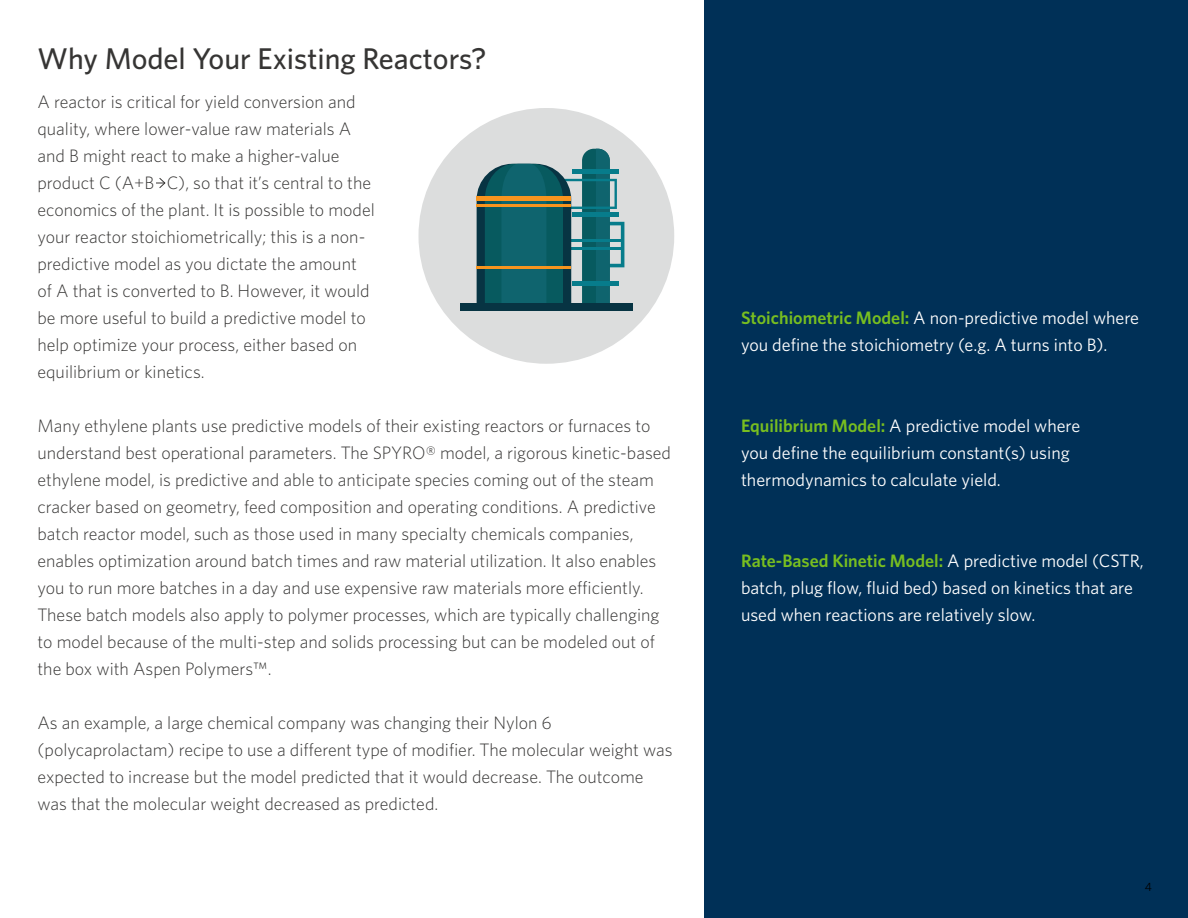
<style>
.page{position:relative;width:1188px;height:918px;background:#fff}
.page>*{position:absolute;margin:0;border:0;box-sizing:border-box;transform-origin:0 0}
.t1{font:500 30px "Whitney";color:#363534}
.t2{font:300 18px/27px "Whitney";color:#363534}
.t3{font:18px/27px "Whitney";color:#fff}
.t4{font:12px "Whitney";color:#000}
.s1{font-weight:600;color:#78be20}
</style>
<div class="page">
<div style="left:704px;top:0;width:484px;height:918px;background:#003057"></div>
<div style="left:418px;top:108px;width:256px;height:256px;background:#dcdddd;border-radius:50%"></div>
<svg style="left:477px;top:149px;width:147px;height:154px"></svg>
<hr style="left:477px;top:197px;width:94px;height:4px;background:#f7941e">
<hr style="left:477px;top:267px;width:94px;height:2px;background:#f7941e">
<hr style="left:477px;top:204px;width:94px;height:3px;background:#f7941e">
<div style="left:460px;top:303px;width:173px;height:7px;background:#073443"></div>
<svg style="left:156px;top:178px;width:10px;height:10px"></svg>
<h1 class="t1" style="left:38px;top:39px;width:451px">Why Model Your Existing Reactors?</h1>
<p class="t2" style="left:38px;top:88px;width:339px">A reactor is critical for yield conversion and quality, where lower-value raw materials A and B might react to make a higher-value product C (A+B C), so that it’s central to the economics of the plant. It is possible to model your reactor stoichiometrically; this is a non&shy;predictive model as you dictate the amount of A that is converted to B. However, it would be more useful to build a predictive model to help optimize your process, either based on equilibrium or kinetics.</p>
<p class="t2" style="left:38px;top:412px;width:635px">Many ethylene plants use predictive models of their existing reactors or furnaces to understand best operational parameters. The SPYRO® model, a rigorous kinetic-based ethylene model, is predictive and able to anticipate species coming out of the steam cracker based on geometry, feed composition and operating conditions. A predictive batch reactor model, such as those used in many specialty chemicals companies, enables optimization around batch times and raw material utilization. It also enables you to run more batches in a day and use expensive raw materials more efficiently.<br>These batch models also apply to polymer processes, which are typically challenging to model because of the multi-step and solids processing but can be modeled out of the box with Aspen Polymers™.</p>
<p class="t2" style="left:38px;top:709px;width:637px">As an example, a large chemical company was changing their Nylon 6 (polycaprolactam) recipe to use a different type of modifier. The molecular weight was expected to increase but the model predicted that it would decrease. The outcome was that the molecular weight decreased as predicted.</p>
<p class="t3" style="left:741px;top:304px;width:400px"><span class="s1">Stoichiometric Model:</span> A non-predictive model where you define the stoichiometry (e.g. A turns into B).</p>
<p class="t3" style="left:741px;top:412px;width:341px"><span class="s1">Equilibrium Model:</span> A predictive model where you define the equilibrium constant(s) using thermodynamics to calculate yield.</p>
<p class="t3" style="left:741px;top:547px;width:404px"><span class="s1">Rate-Based Kinetic Model:</span> A predictive model (CSTR, batch, plug flow, fluid bed) based on kinetics that are used when reactions are relatively slow.</p>
<p class="t4" style="left:1145px;top:879px;width:9px">4</p>
</div>
